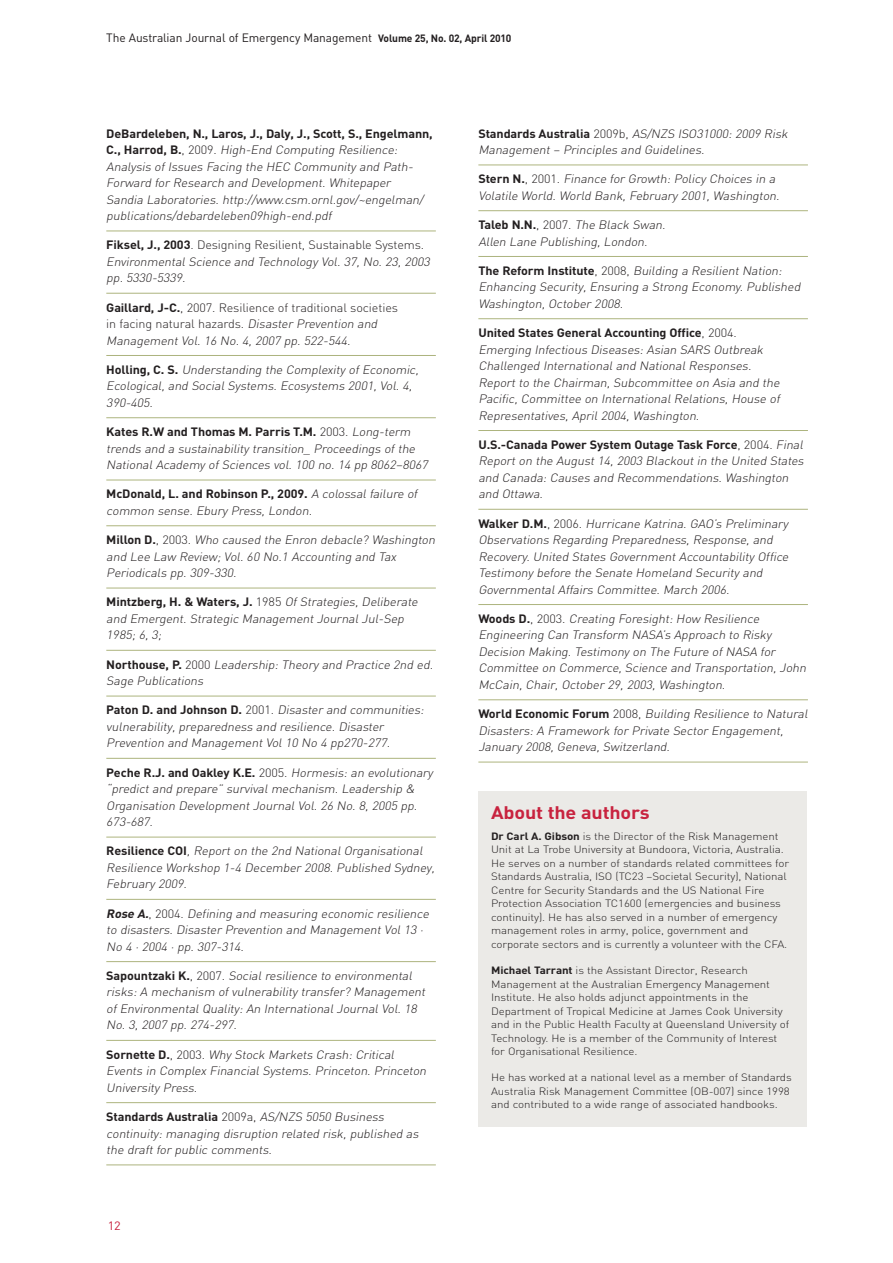
<style>
.page{position:relative;width:893px;height:1263px;background:#fff}
.page>*{position:absolute;margin:0;border:0;box-sizing:border-box;transform-origin:0 0}
.t1{font:700 18px "DIN";letter-spacing:-.01em;color:#c8233f;scale:1.1 1}
.t2{font:italic 300 12px/16.5px "DIN";color:#231f20;scale:1.05 1}
.t3{font:300 12px/16.5px "DIN";letter-spacing:-.01em;color:#231f20;scale:1.05 1}
.t4{font:12px "DIN";letter-spacing:-.01em;color:#231f20}
.t5{font:12px "DIN";color:#c8233f;scale:1.05 1}
.t6{font:300 10.5px/13.5px "DIN";letter-spacing:-.01em;color:#231f20;scale:1.1 1}
.s1{font-weight:700;font-size:10.5px}
.s2{font-weight:700;font-style:normal}
.s3{font-style:normal}
.s4{font-weight:700}
.s5{font-style:italic}
</style>
<div class="page">
<hr style="left:892px;top:43px;width:1px;height:276px;background:#c8233f">
<hr style="left:106px;top:231px;width:330px;height:1px;background:#adb47e">
<hr style="left:106px;top:293px;width:330px;height:1px;background:#adb47e">
<hr style="left:106px;top:355px;width:330px;height:1px;background:#adb47e">
<hr style="left:106px;top:417px;width:330px;height:1px;background:#adb47e">
<hr style="left:106px;top:480px;width:330px;height:1px;background:#adb47e">
<hr style="left:106px;top:525px;width:330px;height:1px;background:#adb47e">
<hr style="left:106px;top:588px;width:330px;height:1px;background:#adb47e">
<hr style="left:106px;top:650px;width:330px;height:1px;background:#adb47e">
<hr style="left:106px;top:696px;width:330px;height:1px;background:#adb47e">
<hr style="left:106px;top:758px;width:330px;height:1px;background:#adb47e">
<hr style="left:106px;top:837px;width:330px;height:1px;background:#adb47e">
<hr style="left:106px;top:899px;width:330px;height:1px;background:#adb47e">
<hr style="left:106px;top:961px;width:330px;height:1px;background:#adb47e">
<hr style="left:106px;top:1040px;width:330px;height:1px;background:#adb47e">
<hr style="left:106px;top:1102px;width:330px;height:1px;background:#adb47e">
<hr style="left:106px;top:1165px;width:330px;height:1px;background:#adb47e">
<hr style="left:478px;top:165px;width:330px;height:1px;background:#adb47e">
<hr style="left:478px;top:210px;width:330px;height:1px;background:#adb47e">
<hr style="left:478px;top:256px;width:330px;height:1px;background:#adb47e">
<hr style="left:478px;top:318px;width:330px;height:1px;background:#adb47e">
<hr style="left:478px;top:430px;width:330px;height:1px;background:#adb47e">
<hr style="left:478px;top:509px;width:330px;height:1px;background:#adb47e">
<hr style="left:478px;top:604px;width:330px;height:1px;background:#adb47e">
<hr style="left:478px;top:699px;width:330px;height:1px;background:#adb47e">
<hr style="left:478px;top:762px;width:330px;height:1px;background:#adb47e">
<div style="left:478px;top:791px;width:328px;height:336px;background:#ebeae7"></div>
<p class="t4" style="left:106px;top:30px;width:407px">The Australian Journal of Emergency Management <span class="s1">Volume 25, No. 02, April 2010</span></p>
<p class="t2" style="left:106px;top:125px;width:312px"><span class="s2">DeBardeleben, N., Laros, J., Daly, J., Scott, S., Engelmann, C. , H a rrod , B .</span> <span class="s3">, 2 0 0 9 .</span> High-End Computing Resilience:<br>Analysis ofIssues Facing the HEC Community and Path-Forward for Research and Development.Whitepaper Sandia Laboratories.http://www.csm.ornl.gov/~engelman/ publications/debardeleben09high-end.pdf</p>
<p class="t2" style="left:106px;top:237px;width:312px"><span class="s2">Fiksel, J., 2003</span><span class="s3">. Designing Resilient, Sustainable Systems.<br></span>EnvironmentalScience and Technology Vol.37,No.23,2003 pp.5330-5339.</p>
<p class="t3" style="left:106px;top:299px;width:279px"><span class="s4">Gaillard, J-C.</span>, 2007. Resilience of traditional societies in facing natural hazards. <span class="s5">Disaster Prevention and<br>ManagementVol.16 No.4,2007 pp.522-544.</span></p>
<p class="t2" style="left:106px;top:361px;width:301px"><span class="s2">H o l l i n g , C . S .</span> Understanding the Complexity ofEconomic,<br>Ecological,and SocialSystems.Ecosystems 2001,Vol.4,<br>390-405.</p>
<p class="t2" style="left:106px;top:423px;width:310px"><span class="s2">Kates R.W and Thomas M. Parris T.M.</span> <span class="s3">2003.</span> Long-term trends and a sustainability transition_ Proceedings ofthe<br>NationalAcademy ofSciences vol.100 no.14 pp 8062–8067</p>
<p class="t2" style="left:106px;top:486px;width:300px"><span class="s2">McDonald, L. and Robinson P., 2009.</span> A colossalfailure of common sense.Ebury Press,London.</p>
<p class="t2" style="left:106px;top:531px;width:317px"><span class="s2">M i l lo n D .</span> <span class="s3">, 2 0 0 3 .</span> Who caused the Enron debacle? Washington and Lee Law Review;Vol.60 No.1 Accounting and Tax<br>Periodicals pp.309-330.</p>
<p class="t2" style="left:106px;top:594px;width:301px"><span class="s2">Mintzberg, H. &amp; Waters, J.</span> <span class="s3">1985</span> OfStrategies,Deliberate and Emergent.Strategic ManagementJournalJul-Sep<br>1985;6,3;</p>
<p class="t2" style="left:106px;top:656px;width:315px"><span class="s2">N o rt h o use , P.</span> <span class="s3">2 0 0 0</span> Leadership:Theory and Practice 2nd ed.<br>Sage Publications</p>
<p class="t2" style="left:106px;top:702px;width:306px"><span class="s2">Paton D. a nd Joh nson D.</span> <span class="s3">2 0 0 1 .</span> Disaster and communities: vulnerability,preparedness and resilience.Disaster<br>Prevention and ManagementVol10 No 4 pp270-277.</p>
<p class="t2" style="left:106px;top:764px;width:315px"><span class="s2">Peche R.J. and Oakley K.E.</span> <span class="s3">2005.</span> Hormesis:an evolutionary “predictand prepare” survivalmechanism.Leadership &amp; Organisation DevelopmentJournalVol.26 No.8,2005 pp.<br>673-687.</p>
<p class="t2" style="left:106px;top:843px;width:317px"><span class="s2">Res i l i e n ce CO I</span> ,Reporton the 2nd NationalOrganisational<br>Resilience Workshop 1-4 December 2008.Published Sydney,<br>February 2009.</p>
<p class="t2" style="left:106px;top:905px;width:311px"><span class="s4">Rose A.</span><span class="s3">, 2 0 0 4 .</span> Defining and measuring economic resilience to disasters.Disaster Prevention and ManagementVol13 ·<br>No 4 ·2004 ·pp.307-314.</p>
<p class="t2" style="left:106px;top:967px;width:308px"><span class="s2">Sa po u ntza ki K.</span> <span class="s3">, 2 0 0 7 .</span> Socialresilience to environmental risks:A mechanism ofvulnerability transfer? Management ofEnvironmentalQuality:An InternationalJournalVol.18<br>No.3,2007 pp.274-297.</p>
<p class="t2" style="left:106px;top:1046px;width:309px"><span class="s2">S o rn ette D .</span> <span class="s3">, 2 0 0 3 .</span> Why Stock Markets Crash:Critical<br>Events in Complex FinancialSystems.Princeton.Princeton<br>University Press.</p>
<p class="t2" style="left:106px;top:1108px;width:301px"><span class="s2">Standards Australia</span> <span class="s3">2009a,</span> AS/NZS 5050 Business continuity:managing disruption related risk,published as the draftfor public comments.</p>
<p class="t5" style="left:108px;top:1218px;width:14px">12</p>
<p class="t2" style="left:478px;top:125px;width:299px"><span class="s2">Standards Australia</span> <span class="s3">2009b,</span> AS/NZS ISO31000:2009 Risk<br>Management– Principles and Guidelines.</p>
<p class="t2" style="left:478px;top:171px;width:291px"><span class="s2">Ste rn N .</span> <span class="s3">, 2 0 0 1 .</span> Finance for Growth:Policy Choices in a<br>Volatile World.World Bank,February 2001,Washington.</p>
<p class="t2" style="left:478px;top:216px;width:182px"><span class="s2">Taleb N.N.</span><span class="s3">, 2007.</span> The Black Swan.<br>Allen Lane Publishing,London.</p>
<p class="t2" style="left:478px;top:262px;width:311px"><span class="s2">Th e Refo rm I nst it ute</span> <span class="s3">, 2 0 0 8 ,</span> Building a ResilientNation:<br>Enhancing Security,Ensuring a Strong Economy.Published<br>Washington,October 2008.</p>
<p class="t2" style="left:478px;top:324px;width:291px"><span class="s2">United States General Accounting Office</span><span class="s3">, 2004.<br></span>Emerging Infectious Diseases:Asian SARS Outbreak Challenged Internationaland NationalResponses.<br>Reportto the Chairman,Subcommittee on Asia and the Pacific,Committee on InternationalRelations,House of Representatives,April2004,Washington.</p>
<p class="t2" style="left:478px;top:436px;width:314px"><span class="s2">U.S.-Canada Power System Outage Task Force</span><span class="s3">, 2004.</span> Final Reporton the August14,2003 Blackoutin the United States and Canada:Causes and Recommendations.Washington and Ottawa.</p>
<p class="t2" style="left:478px;top:515px;width:299px"><span class="s2">Wa l ke r D . M .</span> <span class="s3">, 2 0 0 6 .</span> Hurricane Katrina.GAO’s Preliminary Observations Regarding Preparedness,Response,and Recovery.United States GovernmentAccountability Office Testimony before the Senate Homeland Security and GovernmentalAffairs Committee.March 2006.</p>
<p class="t2" style="left:478px;top:610px;width:316px"><span class="s2">Wo o d s D .</span> <span class="s3">, 2 0 0 3 .</span> Creating Foresight:How Resilience Engineering Can Transform NASA’s Approach to Risky Decision Making.Testimony on The Future ofNASA for Committee on Commerce,Science and Transportation,John McCain,Chair,October 29,2003,Washington.</p>
<p class="t2" style="left:478px;top:705px;width:318px"><span class="s2">Wo rld E co n o m i c Fo ru m</span> <span class="s3">2 0 0 8 ,</span> Building Resilience to Natural<br>Disasters:A Framework for Private Sector Engagement,<br>January 2008,Geneva,Switzerland.</p>
<h1 class="t1" style="left:491px;top:801px;width:146px">About the authors</h1>
<p class="t6" style="left:491px;top:829px;width:272px"><span class="s4">Dr Carl A. Gibson</span> is the Director of the Risk Management Unit at La Trobe University at Bundoora, Victoria, Australia.<br>He serves on a number of standards related committees for Standards Australia, ISO (TC23 –Societal Security), National Centre for Security Standards and the US National Fire Protection Association TC1600 (emergencies and business continuity). He has also served in a number of emergency management roles in army, police, government and corporate sectors and is currently a volunteer with the CFA.</p>
<p class="t6" style="left:491px;top:963px;width:273px"><span class="s4">Michael Tarrant</span> is the Assistant Director, Research Management at the Australian Emergency Management Institute. He also holds adjunct appointments in the Department of Tropical Medicine at James Cook University and in the Public Health Faculty at Queensland University of Technology. He is a member of the Community of Interest for Organisational Resilience.</p>
<p class="t6" style="left:491px;top:1071px;width:275px">He has worked at a national level as a member of Standards<br>Australia Risk Management Committee (OB-007) since 1998 and contributed to a wide range of associated handbooks.</p>
</div>
